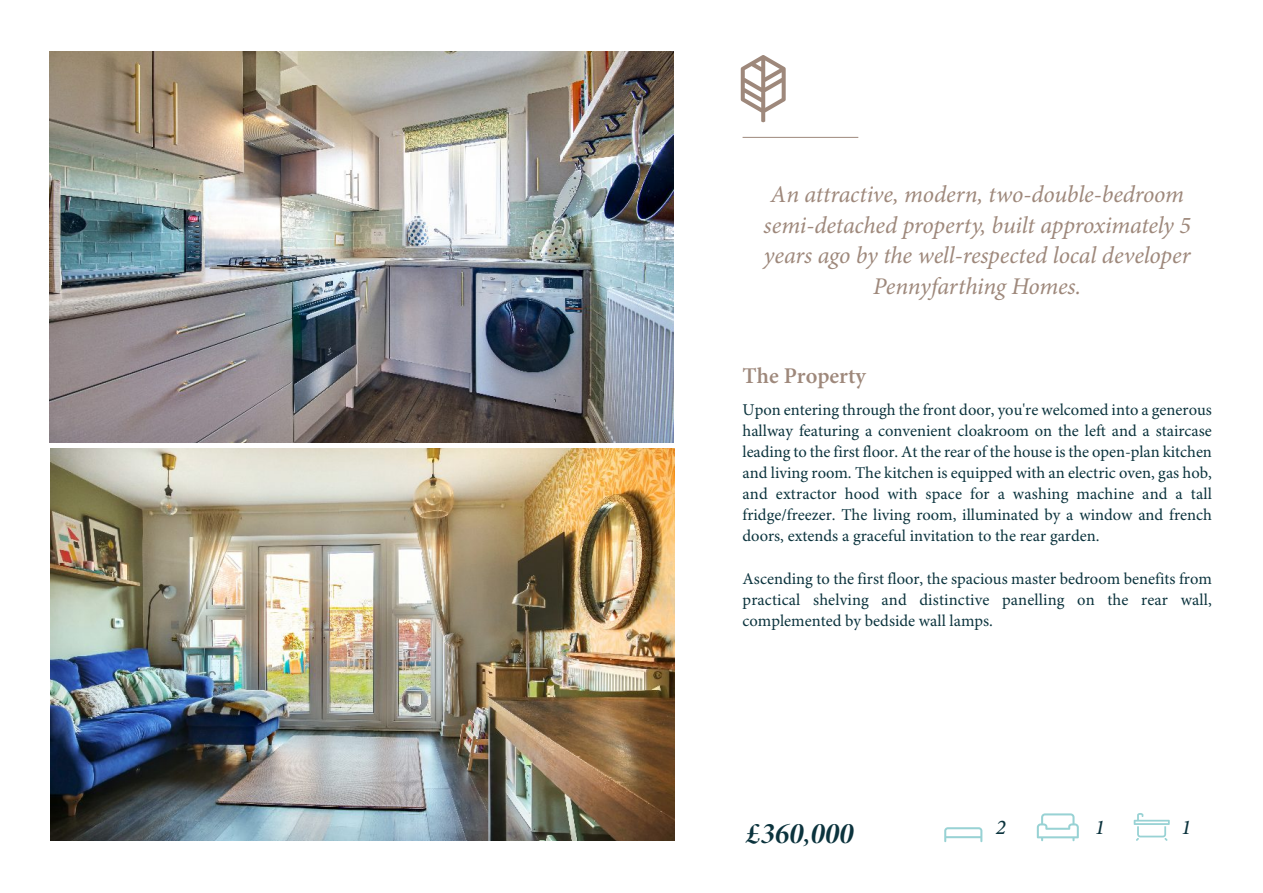
<style>
.page{position:relative;width:1263px;height:893px;background:#fff}
.page>*{position:absolute;margin:0;border:0;box-sizing:border-box;transform-origin:0 0}
.t1{font:30px "Minion Pro Bold It Disp";color:#0b333d}
.t2{font:italic 24px/30.8px "Minion Pro";letter-spacing:-.01em;color:#9e887b;text-align:center}
.t3{font:600 22.5px "Minion Pro";color:#9e887b}
.t4{font:italic 500 21px "Minion Pro";color:#0b333d}
.t5{font:16.5px/21.1px "Minion Pro";color:#0b333d;text-align:justify}
</style>
<div class="page">
<hr style="left:742px;top:137px;width:116px;height:1px;background:#9e887b">
<svg style="left:741px;top:55px;width:45px;height:67px"></svg>
<svg style="left:1134px;top:813px;width:36px;height:28px"></svg>
<svg style="left:1037px;top:813px;width:42px;height:28px"></svg>
<svg style="left:944px;top:827px;width:38px;height:15px"></svg>
<hr style="left:945px;top:836px;width:36px;height:2px;background:#98d2d4">
<img style="left:51px;top:448px;width:623px;height:392px">
<img style="left:49px;top:51px;width:624px;height:392px">
<h2 class="t2" style="left:764px;top:181px;width:429px">An attractive, modern, two-double-bedroom semi-detached property, built approximately 5 years ago by the well-respected local developer Pennyfarthing Homes.</h2>
<h3 class="t3" style="left:742px;top:366px;width:125px">The Property</h3>
<p class="t5" style="left:742px;top:401px;width:471px">Upon entering through the front door, you're welcomed into a generous hallway featuring a convenient cloakroom on the left and a staircase leading to the first floor. At the rear of the house is the open-plan kitchen and living room. The kitchen is equipped with an electric oven, gas hob, and extractor hood with space for a washing machine and a tall fridge/freezer. The living room, illuminated by a window and french doors, extends a graceful invitation to the rear garden.</p>
<p class="t5" style="left:742px;top:569px;width:471px">Ascending to the first floor, the spacious master bedroom benefits from practical shelving and distinctive panelling on the rear wall, complemented by bedside wall lamps.</p>
<h1 class="t1" style="left:746px;top:822px;width:109px">£360,000</h1>
<p class="t4" style="left:996px;top:819px;width:12px">2</p>
<p class="t4" style="left:1095px;top:818px;width:12px">1</p>
<p class="t4" style="left:1181px;top:819px;width:12px">1</p>
</div>
